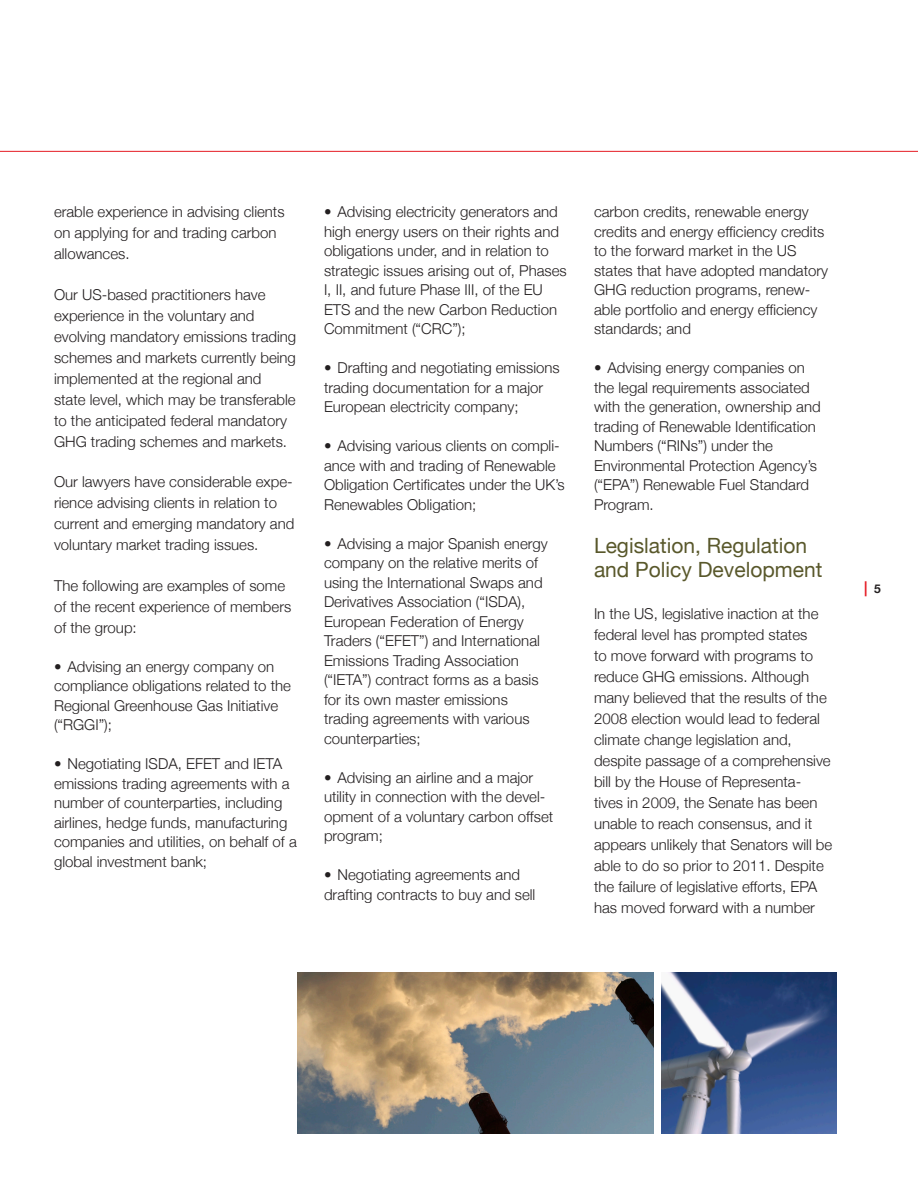
<style>
.page{position:relative;width:918px;height:1188px;background:#fff}
.page>*{position:absolute;margin:0;border:0;box-sizing:border-box;transform-origin:0 0}
._02_Article_Title{font:21px/24px "Helvetica Neue";color:#59582b}
._04_Body_Bullet_1_La{font:300 15px/19.5px "Helvetica Neue";color:#231f20}
._03b_Body{font:300 15px/21px "Helvetica Neue";color:#231f20}
._10b_Page_Number{font:700 15px "Helvetica Neue";color:#e51a23}
.s1{font-size:12px;color:#231f20}
</style>
<div class="page">
<hr style="left:0;top:151px;width:918px;height:1px;background:#e51a23">
<img style="left:662px;top:972px;width:175px;height:162px">
<img style="left:297px;top:972px;width:356px;height:162px">
<p class="_03b_Body" style="left:54px;top:201px;width:232px">erable experience in advising clients on applying for and trading carbon allowances.</p>
<p class="_03b_Body" style="left:54px;top:283px;width:244px">Our US-based practitioners have experience in the voluntary and evolving mandatory emissions trading schemes and markets currently being implemented at the regional and state level, which may be transferable to the anticipated federal mandatory GHG trading schemes and markets.</p>
<p class="_03b_Body" style="left:54px;top:471px;width:242px">Our lawyers have considerable expe&shy;rience advising clients in relation to current and emerging mandatory and voluntary market trading issues.</p>
<p class="_03b_Body" style="left:54px;top:574px;width:239px">The following are examples of some of the recent experience of members of the group:</p>
<p class="_04_Body_Bullet_1_La" style="left:54px;top:656px;width:239px">• Advising an energy company on compliance obligations related to the<br>Regional Greenhouse Gas Initiative (“RGGI”);</p>
<p class="_04_Body_Bullet_1_La" style="left:54px;top:754px;width:244px">• Negotiating ISDA, EFET and IETA emissions trading agreements with a number of counterparties, including airlines, hedge funds, manufacturing companies and utilities, on behalf of a global investment bank;</p>
<p class="_04_Body_Bullet_1_La" style="left:324px;top:202px;width:244px">• Advising electricity generators and high energy users on their rights and obligations under, and in relation to strategic issues arising out of, Phases I, II, and future Phase III, of the EU ETS and the new Carbon Reduction Commitment (“CRC”);</p>
<p class="_04_Body_Bullet_1_La" style="left:324px;top:358px;width:237px">• Drafting and negotiating emissions trading documentation for a major<br>European electricity company;</p>
<p class="_04_Body_Bullet_1_La" style="left:324px;top:436px;width:242px">• Advising various clients on compli&shy;ance with and trading of Renewable Obligation Certificates under the UK’s Renewables Obligation;</p>
<p class="_04_Body_Bullet_1_La" style="left:324px;top:533px;width:225px">• Advising a major Spanish energy company on the relative merits of using the International Swaps and<br>Derivatives Association (“ISDA),<br>European Federation of Energy<br>Traders (“EFET”) and International<br>Emissions Trading Association (“IETA”) contract forms as a basis for its own master emissions trading agreements with various counterparties;</p>
<p class="_04_Body_Bullet_1_La" style="left:324px;top:767px;width:231px">• Advising an airline and a major utility in connection with the devel&shy;opment of a voluntary carbon offset program;</p>
<p class="_04_Body_Bullet_1_La" style="left:324px;top:865px;width:213px">• Negotiating agreements and drafting contracts to buy and sell</p>
<p class="_04_Body_Bullet_1_La" style="left:594px;top:202px;width:236px">carbon credits, renewable energy credits and energy efficiency credits to the forward market in the US states that have adopted mandatory<br>GHG reduction programs, renew&shy;able portfolio and energy efficiency standards; and</p>
<p class="_04_Body_Bullet_1_La" style="left:594px;top:358px;width:228px">• Advising energy companies on the legal requirements associated with the generation, ownership and trading of Renewable Identification<br>Numbers (“RINs”) under the<br>Environmental Protection Agency’s (“EPA”) Renewable Fuel Standard<br>Program.</p>
<p class="_02_Article_Title" style="left:594px;top:533px;width:230px">Legislation, Regulation and Policy Development</p>
<p class="_03b_Body" style="left:594px;top:603px;width:240px">In the US, legislative inaction at the federal level has prompted states<br>to move forward with programs to reduce GHG emissions. Although many believed that the results of the 2008 election would lead to federal climate change legislation and, despite passage of a comprehensive bill by the House of Representa&shy;tives in 2009, the Senate has been unable to reach consensus, and it appears unlikely that Senators will be able to do so prior to 2011. Despite the failure of legislative efforts, EPA has moved forward with a number</p>
<p class="_10b_Page_Number" style="left:864px;top:578px;width:18px">| <span class="s1">5</span></p>
</div>
